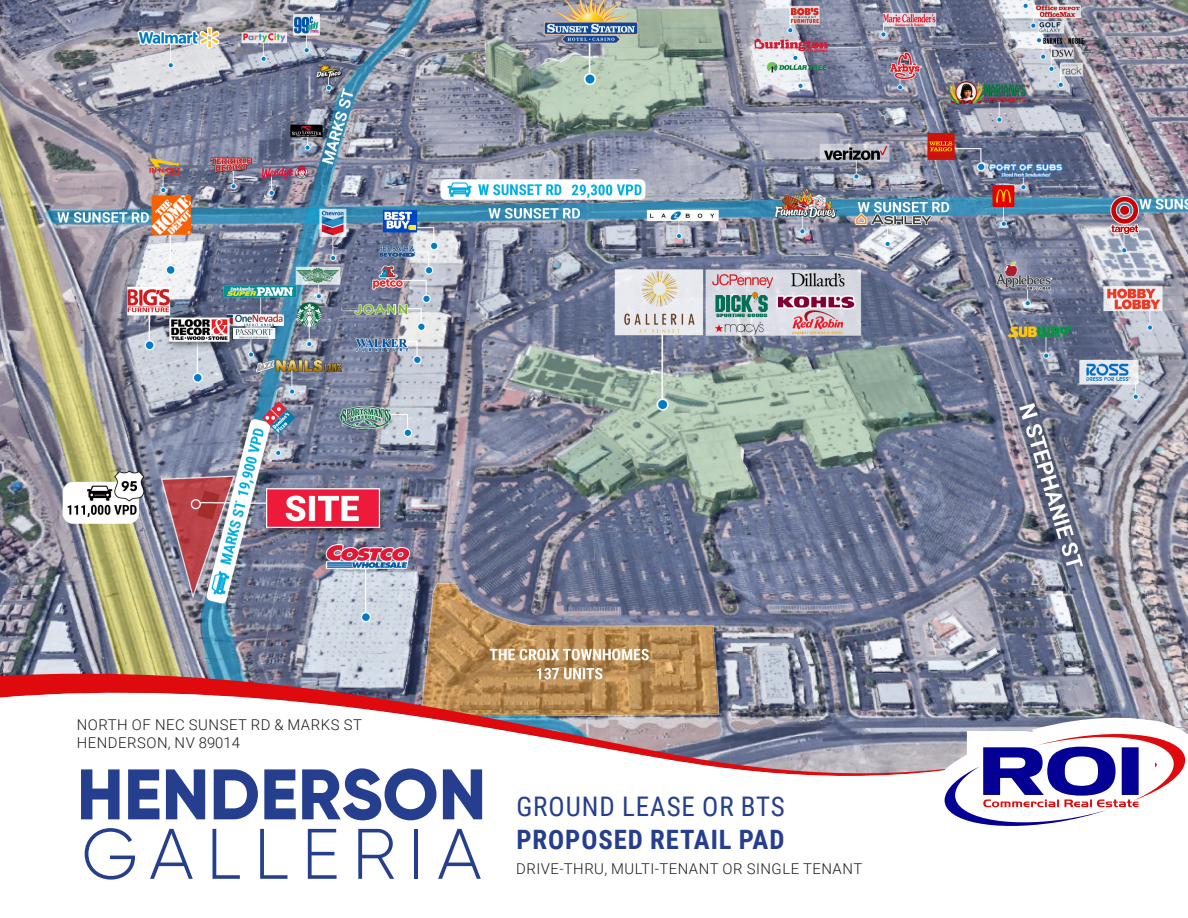
<style>
.page{position:relative;width:1188px;height:918px;background:#fff}
.page>*{position:absolute;margin:0;border:0;box-sizing:border-box;transform-origin:0 0}
.t1{font:800 71.4px "Gilroy";color:#253f8e}
.t2{font:300 71.4px "Gilroy";letter-spacing:.175em;color:#253f8e}
.t3{font:27px "Roboto Condensed";letter-spacing:.035em;color:#253f8e}
.t4{font:700 26.7px "Roboto Condensed";letter-spacing:.035em;color:#253f8e}
.t5{font:300 14.85px "Roboto";letter-spacing:.035em;color:#1d1d1e}
</style>
<div class="page">
<img style="left:0;top:0;width:1188px;height:718px">
<img style="left:0;top:669px;width:1029px;height:20px">
<svg style="left:0;top:689px;width:1049px;height:87px"></svg>
<svg style="left:928px;top:718px;width:260px;height:108px"></svg>
<img style="left:233px;top:329px;width:43px;height:10px">
<p class="t5" style="left:77px;top:714px;width:287px">NORTH OF NEC SUNSET RD &amp; MARKS ST</p>
<p class="t5" style="left:77px;top:732px;width:165px">HENDERSON, NV 89014</p>
<p class="t1" style="left:77px;top:749px;width:411px">HENDERSON</p>
<p class="t2" style="left:81px;top:810px;width:402px">GALLERIA</p>
<p class="t3" style="left:516px;top:788px;width:270px">GROUND LEASE OR BTS</p>
<p class="t4" style="left:516px;top:820px;width:270px">PROPOSED RETAIL PAD</p>
<p class="t5" style="left:516px;top:858px;width:348px">DRIVE-THRU, MULTI-TENANT OR SINGLE TENANT</p>
</div>
